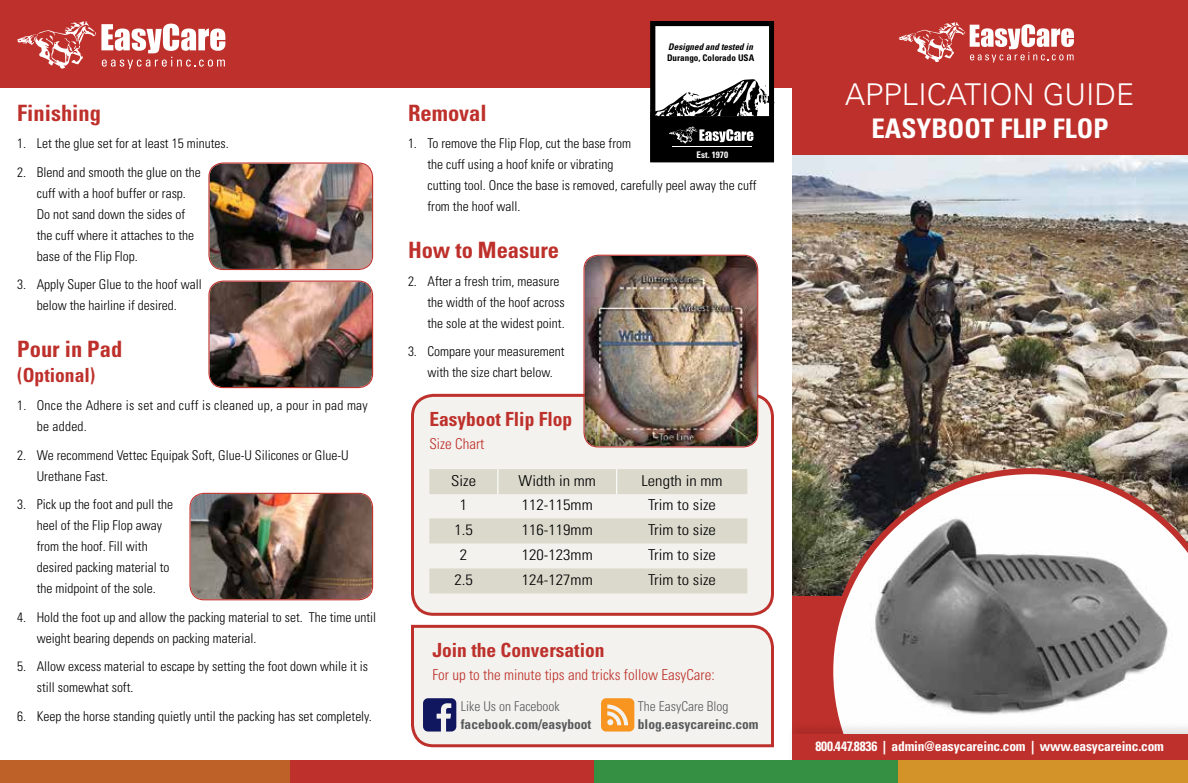
<style>
.page{position:relative;width:1188px;height:783px;background:#fff}
.page>*{position:absolute;margin:0;border:0;box-sizing:border-box;transform-origin:0 0}
.t1{font:300 30px "Univers LT Std";color:#fff}
.t2{font:700 condensed 27px "Univers LT Std";color:#fff}
.t3{font:700 condensed 22.5px "Univers LT Std";color:#be302b}
.t4{font:700 condensed 19.5px "Univers LT Std";color:#be302b}
.t5{font:300 condensed 15px "Univers LT Std";color:#000;scale:1.11 1}
.t6{font:300 condensed 15px "Univers LT Std";color:#be302b}
.t7{font:300 condensed 13.5px/21px "Univers LT Std";color:#000}
.t8{font:300 condensed 13.5px/21px "Univers LT Std";letter-spacing:.02em;color:#000}
.t9{font:700 condensed 13.5px "Univers LT Std";letter-spacing:-.015em;color:#fff}
.t10{font:700 condensed 13.5px "Univers LT Std";color:#58595b}
.t11{font:300 condensed 13.5px "Univers LT Std";color:#58595b}
.t12{font:italic 700 condensed 9.15px "Univers LT Std";color:#000}
.t13{font:700 condensed 9.15px "Univers LT Std";color:#000}
.t14{font:700 condensed 9.15px "Univers LT Std";color:#fff}
</style>
<div class="page">
<img style="left:792px;top:155px;width:396px;height:442px">
<div style="left:0;top:0;width:1188px;height:87px;background:#be302b"></div>
<div style="left:792px;top:46px;width:396px;height:109px;background:#be302b"></div>
<div style="left:792px;top:597px;width:396px;height:186px;background:#be302b"></div>
<img style="left:210px;top:164px;width:162px;height:105px">
<div style="left:208px;top:162px;width:165px;height:108px;border:1px solid #be302b;border-radius:14px"></div>
<img style="left:210px;top:282px;width:162px;height:105px">
<div style="left:208px;top:281px;width:165px;height:107px;border:1px solid #be302b;border-radius:14px"></div>
<img style="left:191px;top:494px;width:181px;height:105px">
<div style="left:189px;top:493px;width:184px;height:107px;border:1px solid #be302b;border-radius:14px"></div>
<div style="left:412px;top:395px;width:360px;height:219px;background:#f3f2ee;border-radius:21px"></div>
<div style="left:411px;top:394px;width:363px;height:222px;border:3px solid #be302b;border-radius:21px"></div>
<svg style="left:429px;top:469px;width:318px;height:124px;fill:#dad9cc"></svg>
<svg style="left:497px;top:469px;width:1px;height:25px"></svg>
<svg style="left:616px;top:469px;width:1px;height:25px"></svg>
<svg style="left:827px;top:468px;width:361px;height:253px"></svg>
<div style="left:787px;top:721px;width:401px;height:62px;background:#000;opacity:.1"></div>
<div style="left:792px;top:735px;width:396px;height:48px;background:#be302b"></div>
<div style="left:0;top:761px;width:290px;height:22px;background:#bd6128"></div>
<div style="left:290px;top:761px;width:305px;height:22px;background:#be302b"></div>
<div style="left:595px;top:761px;width:303px;height:22px;background:#369044"></div>
<div style="left:898px;top:761px;width:290px;height:22px;background:#d49329"></div>
<svg style="left:17px;top:21px;width:208px;height:48px"></svg>
<svg style="left:898px;top:22px;width:176px;height:40px"></svg>
<svg style="left:411px;top:624px;width:363px;height:124px;background:#efe5e1"></svg>
<svg style="left:423px;top:698px;width:33px;height:34px"></svg>
<svg style="left:601px;top:698px;width:33px;height:34px"></svg>
<img style="left:585px;top:256px;width:172px;height:190px">
<div style="left:584px;top:255px;width:174px;height:192px;border:1px solid #be302b;border-radius:14px"></div>
<svg style="left:650px;top:21px;width:125px;height:141px;background:#868585"></svg>
<h3 class="t3" style="left:17px;top:99px;width:85px">Finishing</h3>
<p class="t7" style="left:17px;top:133px;width:213px">1. Let the glue set for at least 15 minutes.</p>
<p class="t7" style="left:37px;top:162px;width:166px;text-indent:-19px">2. Blend and smooth the glue on the cuff with a hoof buffer or rasp.<br>Do not sand down the sides of the cuff where it attaches to the base of the Flip Flop.</p>
<p class="t7" style="left:17px;top:274px;width:186px;text-align:center">3. Apply Super Glue to the hoof wall below the hairline if desired.</p>
<h3 class="t3" style="left:17px;top:335px;width:107px">Pour in Pad</h3>
<h3 class="t4" style="left:17px;top:364px;width:80px">(Optional)</h3>
<p class="t8" style="left:37px;top:395px;width:333px;text-indent:-19px">1. Once the Adhere is set and cuff is cleaned up, a pour in pad may be added.</p>
<p class="t7" style="left:37px;top:444px;width:313px;text-indent:-19px">2. We recommend Vettec Equipak Soft, Glue-U Silicones or Glue-U<br>Urethane Fast.</p>
<p class="t7" style="left:37px;top:494px;width:138px;text-indent:-19px">3. Pick up the foot and pull the heel of the Flip Flop away from the hoof. Fill with desired packing material to the midpoint of the sole.</p>
<p class="t7" style="left:37px;top:606px;width:341px;text-indent:-19px">4. Hold the foot up and allow the packing material to set. The time until weight bearing depends on packing material.</p>
<p class="t7" style="left:37px;top:656px;width:333px;text-indent:-19px">5. Allow excess material to escape by setting the foot down while it is still somewhat soft.</p>
<p class="t7" style="left:17px;top:705px;width:356px">6. Keep the horse standing quietly until the packing has set completely.</p>
<p class="t12" style="left:668px;top:41px;width:86px">Designed and tested in</p>
<p class="t13" style="left:667px;top:52px;width:89px">Durango, Colorado USA</p>
<h3 class="t3" style="left:408px;top:99px;width:80px">Removal</h3>
<p class="t7" style="left:427px;top:133px;width:331px;text-indent:-19px">1. To remove the Flip Flop, cut the base from<br>the cuff using a hoof knife or vibrating<br>cutting tool. Once the base is removed, carefully peel away the cuff from the hoof wall.</p>
<h3 class="t3" style="left:408px;top:236px;width:153px">How to Measure</h3>
<p class="t7" style="left:427px;top:270px;width:139px;text-indent:-19px">2. After a fresh trim, measure the width of the hoof across the sole at the widest point.</p>
<p class="t7" style="left:408px;top:341px;width:158px;text-align:center">3. Compare your measurement with the size chart below.</p>
<p class="t14" style="left:697px;top:149px;width:33px">Est. 1970</p>
<h3 class="t4" style="left:429px;top:408px;width:144px">Easyboot Flip Flop</h3>
<p class="t6" style="left:429px;top:435px;width:56px">Size Chart</p>
<p class="t5" style="left:451px;top:472px;width:24px">Size</p>
<p class="t5" style="left:519px;top:472px;width:71px">Width in mm</p>
<p class="t5" style="left:642px;top:472px;width:74px">Length in mm</p>
<p class="t5" style="left:460px;top:496px;width:8px">1</p>
<p class="t5" style="left:522px;top:496px;width:65px">112-115mm</p>
<p class="t5" style="left:648px;top:496px;width:63px">Trim to size</p>
<p class="t5" style="left:454px;top:521px;width:18px">1.5</p>
<p class="t5" style="left:522px;top:521px;width:65px">116-119mm</p>
<p class="t5" style="left:648px;top:521px;width:63px">Trim to size</p>
<p class="t5" style="left:460px;top:546px;width:8px">2</p>
<p class="t5" style="left:522px;top:546px;width:65px">120-123mm</p>
<p class="t5" style="left:648px;top:546px;width:63px">Trim to size</p>
<p class="t5" style="left:454px;top:571px;width:18px">2.5</p>
<p class="t5" style="left:522px;top:571px;width:65px">124-127mm</p>
<p class="t5" style="left:648px;top:571px;width:63px">Trim to size</p>
<h3 class="t4" style="left:432px;top:639px;width:174px">Join the Conversation</h3>
<p class="t6" style="left:432px;top:666px;width:284px">For up to the minute tips and tricks follow EasyCare:</p>
<p class="t11" style="left:461px;top:699px;width:100px">Like Us on Facebook</p>
<p class="t11" style="left:638px;top:699px;width:92px">The EasyCare Blog</p>
<p class="t10" style="left:461px;top:716px;width:132px">facebook.com/easyboot</p>
<p class="t10" style="left:638px;top:716px;width:122px">blog.easycareinc.com</p>
<h1 class="t1" style="left:845px;top:77px;width:291px">APPLICATION GUIDE</h1>
<h2 class="t2" style="left:871px;top:112px;width:238px">EASYBOOT FLIP FLOP</h2>
<p class="t9" style="left:815px;top:738px;width:350px">800.447.8836 | admin@easycareinc.com | www.easycareinc.com</p>
</div>
